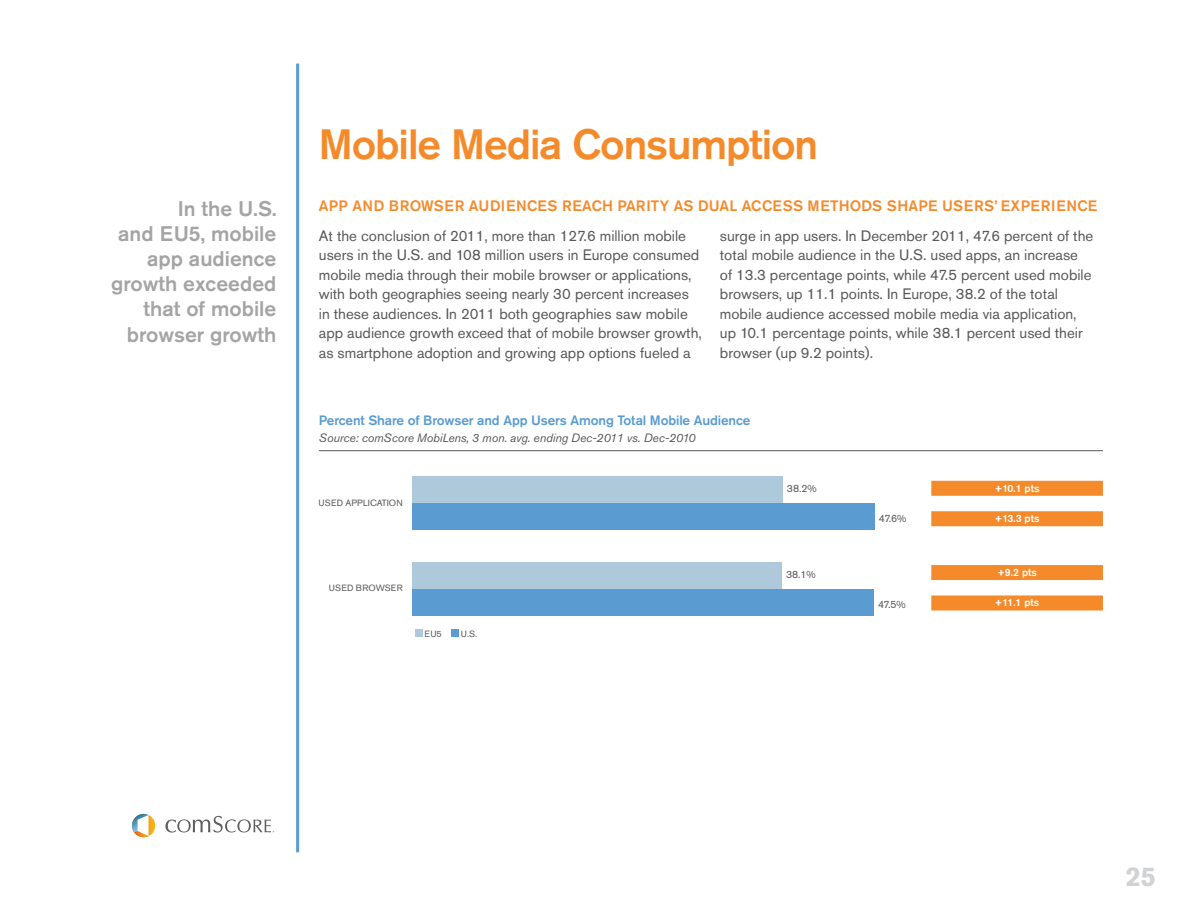
<style>
.page{position:relative;width:1188px;height:918px;background:#fff}
.page>*{position:absolute;margin:0;border:0;box-sizing:border-box;transform-origin:0 0}
.t1{font:500 42px "Akzidenz Grotesk Pro";letter-spacing:-.025em;color:#f58a2b}
.t2{font:700 27px "Akzidenz Grotesk Pro";color:#d1d2d4}
.t3{font:500 21px/25.2px "Akzidenz Grotesk Pro";color:#a5a4a4;text-align:right}
.t4{font:15px/19.5px "Akzidenz Grotesk Pro";color:#57585a}
.t5{font:500 15px "Akzidenz Grotesk Pro";letter-spacing:.01em;color:#f58a2b}
.t6{font:500 13.5px "Akzidenz Grotesk Pro";letter-spacing:-.01em;color:#5a9bd2}
.t7{font:italic 12px "Akzidenz Grotesk Pro";letter-spacing:-.01em;color:#57585a}
.t8{font:500 10.5px "Akzidenz Grotesk Pro";color:#fff}
.t9{font:10.5px "Akzidenz Grotesk Pro";letter-spacing:-.02em;color:#57585a}
.t10{font:9px "Akzidenz Grotesk Pro";color:#57585a}
</style>
<div class="page">
<hr style="left:296px;top:64px;width:3px;height:788px;background:#5a9bd2">
<svg style="left:165px;top:816px;width:109px;height:17px"></svg>
<svg style="left:132px;top:814px;width:24px;height:23px"></svg>
<hr style="left:319px;top:450px;width:784px;height:1px;background:#57585a">
<div style="left:412px;top:503px;width:463px;height:27px;background:#5a9bd2"></div>
<div style="left:412px;top:476px;width:371px;height:27px;background:#adc9da"></div>
<div style="left:412px;top:589px;width:462px;height:27px;background:#5a9bd2"></div>
<div style="left:412px;top:562px;width:370px;height:27px;background:#adc9da"></div>
<div style="left:931px;top:481px;width:172px;height:15px;background:#f58a2b"></div>
<div style="left:931px;top:511px;width:172px;height:15px;background:#f58a2b"></div>
<div style="left:931px;top:565px;width:172px;height:15px;background:#f58a2b"></div>
<div style="left:931px;top:596px;width:172px;height:15px;background:#f58a2b"></div>
<div style="left:415px;top:630px;width:7px;height:7px;background:#adc9da"></div>
<div style="left:451px;top:630px;width:8px;height:7px;background:#5a9bd2"></div>
<h3 class="t3" style="left:111px;top:195px;width:167px">In the U.S.<br>and EU5, mobile app audience growth exceeded that of mobile browser growth</h3>
<h1 class="t1" style="left:319px;top:117px;width:501px">Mobile Media Consumption</h1>
<p class="t5" style="left:319px;top:196px;width:45px">App and</p>
<p class="t5" style="left:389px;top:196px;width:12px">Browser</p>
<p class="t5" style="left:469px;top:196px;width:21px">Audiences</p>
<p class="t5" style="left:562px;top:196px;width:21px">Reach</p>
<p class="t5" style="left:618px;top:196px;width:18px">Parit</p>
<p class="t5" style="left:660px;top:196px;width:59px">y as Dual</p>
<p class="t5" style="left:742px;top:196px;width:21px">Access</p>
<p class="t5" style="left:808px;top:196px;width:24px">Methods</p>
<p class="t5" style="left:887px;top:196px;width:22px">Shape</p>
<p class="t5" style="left:942px;top:196px;width:23px">Users</p>
<p class="t5" style="left:994px;top:196px;width:37px">’ Experience</p>
<p class="t4" style="left:319px;top:226px;width:385px">At the conclusion of 2011, more than 127.6 million mobile users in the U.S. and 108 million users in Europe consumed mobile media through their mobile browser or applications, with both geographies seeing nearly 30 percent increases in these audiences. In 2011 both geographies saw mobile app audience growth exceed that of mobile browser growth, as smartphone adoption and growing app options fueled a</p>
<p class="t4" style="left:720px;top:226px;width:375px">surge in app users. In December 2011, 47.6 percent of the total mobile audience in the U.S. used apps, an increase of 13.3 percentage points, while 47.5 percent used mobile browsers, up 11.1 points. In Europe, 38.2 of the total mobile audience accessed mobile media via application, up 10.1 percentage points, while 38.1 percent used their browser (up 9.2 points).</p>
<p class="t6" style="left:319px;top:412px;width:433px">Percent Share of Browser and App Users Among Total Mobile Audience</p>
<p class="t7" style="left:319px;top:430px;width:378px">Source: comScore MobiLens, 3 mon. avg. ending Dec-2011 vs. Dec-2010</p>
<p class="t10" style="left:319px;top:497px;width:7px">used</p>
<p class="t10" style="left:346px;top:497px;width:7px">application</p>
<p class="t10" style="left:329px;top:582px;width:7px">used</p>
<p class="t10" style="left:356px;top:582px;width:8px">browser</p>
<p class="t10" style="left:425px;top:628px;width:19px">EU5</p>
<p class="t10" style="left:461px;top:628px;width:18px">U.S.</p>
<p class="t9" style="left:787px;top:481px;width:31px">38.2%</p>
<p class="t9" style="left:786px;top:567px;width:31px">38.1%</p>
<p class="t9" style="left:879px;top:512px;width:29px">47.6%</p>
<p class="t9" style="left:878px;top:598px;width:29px">47.5%</p>
<p class="t8" style="left:995px;top:481px;width:46px">+10.1 pts</p>
<p class="t8" style="left:995px;top:512px;width:46px">+13.3 pts</p>
<p class="t8" style="left:997px;top:565px;width:41px">+9.2 pts</p>
<p class="t8" style="left:995px;top:596px;width:46px">+11.1 pts</p>
<h2 class="t2" style="left:1126px;top:859px;width:32px">25</h2>
</div>
